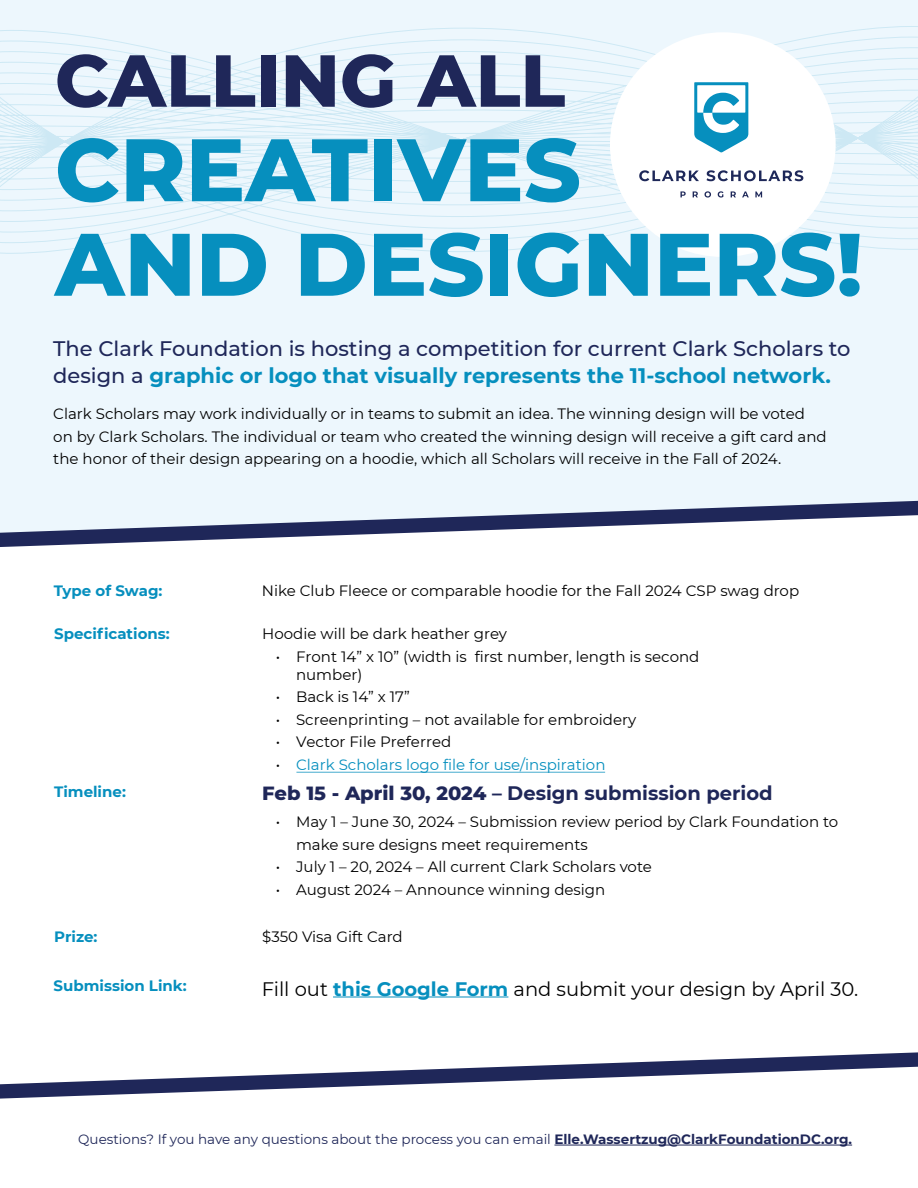
<style>
.page{position:relative;width:918px;height:1188px;background:#fff}
.page>*{position:absolute;margin:0;border:0;box-sizing:border-box;transform-origin:0 0}
.t1{font:800 88.5px/94.5px "Montserrat";color:#068fbe}
.t2{font:800 73.5px "Montserrat";color:#1f2759}
.t3{font:500 21px/27px "Montserrat";color:#1f2759}
.t4{font:19.5px "Montserrat";color:#000}
.t5{font:700 19.5px "Montserrat";color:#1f2759}
.t6{font:15px/22.5px "Montserrat";color:#000}
.t7{font:700 15px "Montserrat";color:#068fbe}
.t8{font:15px "Montserrat";color:#068fbe}
.t9{font:13.5px "Montserrat";color:#1f2759}
.s1{font-weight:700;color:#068fbe}
.s2{color:#000}
.s3{font-weight:800}
.s4{font-weight:700}
</style>
<div class="page">
<div style="left:0;top:0;width:918px;height:501px;background:#edf7fd"></div>
<svg style="left:0;top:26px;width:918px;height:228px;background:#e7f4fb"></svg>
<div style="left:610px;top:32px;width:226px;height:225px;background:#fff;border-radius:50%"></div>
<svg style="left:694px;top:82px;width:54px;height:71px"></svg>
<svg style="left:639px;top:170px;width:60px;height:11px"></svg>
<svg style="left:707px;top:170px;width:96px;height:11px"></svg>
<svg style="left:680px;top:191px;width:6px;height:6px"></svg>
<svg style="left:693px;top:191px;width:5px;height:6px"></svg>
<svg style="left:705px;top:191px;width:6px;height:7px"></svg>
<svg style="left:718px;top:191px;width:5px;height:7px"></svg>
<svg style="left:731px;top:191px;width:5px;height:6px"></svg>
<svg style="left:742px;top:191px;width:7px;height:6px"></svg>
<svg style="left:755px;top:191px;width:7px;height:6px"></svg>
<svg style="left:0;top:501px;width:918px;height:46px"></svg>
<svg style="left:0;top:1052px;width:918px;height:47px"></svg>
<hr style="left:296px;top:772px;width:309px;height:1px;background:#068fbe">
<hr style="left:333px;top:997px;width:175px;height:1px;background:#068fbe">
<hr style="left:554px;top:1145px;width:298px;height:1px;background:#1f2759">
<h2 class="t2" style="left:55px;top:27px;width:512px">CALLING ALL</h2>
<h1 class="t1" style="left:55px;top:118px;width:809px">CREATIVES<br>AND DESIGNERS!</h1>
<h3 class="t3" style="left:53px;top:335px;width:799px">The Clark Foundation is hosting a competition for current Clark Scholars to design a <span class="s1">graphic or logo that visually represents the 11-school network.</span></h3>
<p class="t6" style="left:53px;top:402px;width:775px">Clark Scholars may work individually or in teams to submit an idea. The winning design will be voted on by Clark Scholars. The individual or team who created the winning design will receive a gift card and the honor of their design appearing on a hoodie, which all Scholars will receive in the Fall of 2024.</p>
<p class="t7" style="left:54px;top:580px;width:110px">Type of Swag:</p>
<p class="t6" style="left:262px;top:579px;width:539px">Nike Club Fleece or comparable hoodie for the Fall 2024 CSP swag drop</p>
<p class="t7" style="left:54px;top:623px;width:117px">Specifications:</p>
<p class="t6" style="left:262px;top:622px;width:246px">Hoodie will be dark heather grey</p>
<p class="t6" style="left:296px;top:647px;width:405px;line-height:18px;text-indent:-20px">• Front 14” x 10” (width is first number, length is second number)</p>
<p class="t6" style="left:276px;top:685px;width:136px">• Back is 14” x 17”</p>
<p class="t6" style="left:276px;top:707px;width:362px">• Screenprinting – not available for embroidery</p>
<p class="t6" style="left:276px;top:730px;width:177px">• Vector File Preferred</p>
<p class="t8" style="left:276px;top:754px;width:331px"><span class="s2">•</span> Clark Scholars logo file for use/inspiration</p>
<p class="t7" style="left:54px;top:781px;width:73px">Timeline:</p>
<h3 class="t5" style="left:262px;top:779px;width:512px"><span class="s3">Feb 15 - April 30, 2024</span> – Design submission period</h3>
<p class="t6" style="left:296px;top:810px;width:544px;text-indent:-20px">• May 1 – June 30, 2024 – Submission review period by Clark Foundation to make sure designs meet requirements</p>
<p class="t6" style="left:276px;top:855px;width:378px">• July 1 – 20, 2024 – All current Clark Scholars vote</p>
<p class="t6" style="left:276px;top:877px;width:331px">• August 2024 – Announce winning design</p>
<p class="t7" style="left:54px;top:926px;width:45px">Prize:</p>
<p class="t6" style="left:262px;top:925px;width:142px">$350 Visa Gift Card</p>
<p class="t7" style="left:54px;top:975px;width:135px">Submission Link:</p>
<h3 class="t4" style="left:262px;top:975px;width:598px">Fill out <span class="s1">this Google Form</span> and submit your design by April 30.</h3>
<p class="t9" style="left:78px;top:1130px;width:775px">Questions? If you have any questions about the process you can email <span class="s4">Elle.Wassertzug@ClarkFoundationDC.org.</span></p>
</div>
